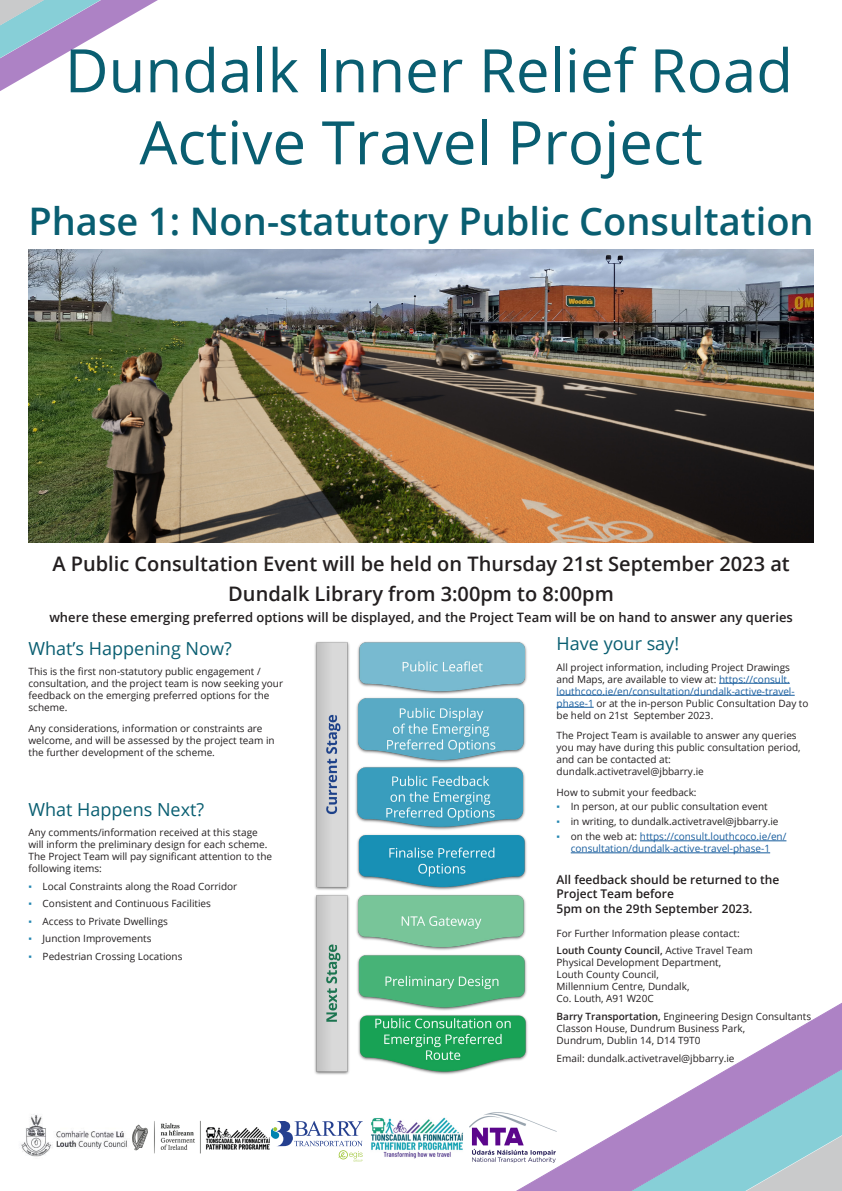
<style>
.page{position:relative;width:842px;height:1191px;background:#fff}
.page>*{position:absolute;margin:0;border:0;box-sizing:border-box;transform-origin:0 0}
.t1{font:60px "Open Sans";color:#095e71}
.t2{font:600 38px "Open Sans";color:#095e71}
.t3{font:600 20px "Open Sans";color:#231f20}
.t4{font:18px "Open Sans";color:#095e71}
.t5{font:600 13px "Open Sans";color:#231f20}
.t6{font:600 12px/14.4px "Open Sans";color:#231f20}
.t7{font:10px/12px "Open Sans";color:#231f20}
.t8{font:10px/12px "Open Sans";color:#175d9e;text-align:center}
.t9{font:600 10px "Open Sans";color:#231f20}
.s1{font-family:"Arial";color:#2185b0}
.s2{color:#175d9e}
.s3{color:#231f20}
.s4{font-weight:400}
.s5{font-weight:600}
</style>
<div class="page">
<svg style="left:469px;top:1003px;width:373px;height:188px"></svg>
<img style="left:21px;top:1114px;width:106px;height:43px">
<svg style="left:271px;top:1121px;width:92px;height:40px"></svg>
<img style="left:28px;top:249px;width:786px;height:293px">
<img style="left:371px;top:1117px;width:92px;height:41px">
<img style="left:132px;top:1121px;width:138px;height:33px">
<svg style="left:0;top:0;width:158px;height:91px"></svg>
<hr style="left:719px;top:683px;width:71px;height:1px;background:#175d9e">
<hr style="left:557px;top:695px;width:238px;height:1px;background:#175d9e">
<hr style="left:557px;top:707px;width:37px;height:1px;background:#175d9e">
<hr style="left:640px;top:840px;width:146px;height:1px;background:#175d9e">
<hr style="left:571px;top:852px;width:199px;height:1px;background:#175d9e">
<img style="left:314px;top:641px;width:215px;height:434px">
<p class="t1" style="left:65px;top:29px;width:730px">Dundalk Inner Relief Road</p>
<p class="t1" style="left:139px;top:101px;width:565px">Active Travel Project</p>
<p class="t2" style="left:28px;top:195px;width:787px">Phase 1: Non-statutory Public Consultation</p>
<p class="t3" style="left:52px;top:550px;width:739px">A Public Consultation Event will be held on Thursday 21st September 2023 at</p>
<p class="t3" style="left:228px;top:580px;width:387px">Dundalk Library from 3:00pm to 8:00pm</p>
<p class="t5" style="left:49px;top:608px;width:745px">where these emerging preferred options will be displayed, and the Project Team will be on hand to answer any queries</p>
<p class="t4" style="left:28px;top:636px;width:205px">What’s Happening Now?</p>
<p class="t7" style="left:28px;top:665px;width:256px">This is the first non-statutory public engagement / consultation, and the project team is now seeking your feedback on the emerging preferred options for the scheme.</p>
<p class="t7" style="left:28px;top:722px;width:248px">Any considerations, information or constraints are welcome, and will be assessed by the project team in the further development of the scheme.</p>
<p class="t4" style="left:28px;top:797px;width:177px">What Happens Next?</p>
<p class="t7" style="left:28px;top:826px;width:245px">Any comments/information received at this stage will inform the preliminary design for each scheme.<br>The Project Team will pay significant attention to the following items:</p>
<p class="t7" style="left:28px;top:880px;width:210px"><span class="s1">▪</span> Local Constraints along the Road Corridor</p>
<p class="t7" style="left:28px;top:897px;width:184px"><span class="s1">▪</span> Consistent and Continuous Facilities</p>
<p class="t7" style="left:28px;top:915px;width:141px"><span class="s1">▪</span> Access to Private Dwellings</p>
<p class="t7" style="left:28px;top:932px;width:125px"><span class="s1">▪</span> Junction Improvements</p>
<p class="t7" style="left:28px;top:950px;width:156px"><span class="s1">▪</span> Pedestrian Crossing Locations</p>
<p class="t4" style="left:557px;top:631px;width:124px">Have your say!</p>
<p class="t7" style="left:557px;top:660px;width:253px">All project information, including Project Drawings and Maps, are available to view at: <span class="s2">https://consult. louthcoco.ie/en/consultation/dundalk-active-travel&shy;phase-1</span> or at the in-person Public Consultation Day to be held on 21st September 2023.</p>
<p class="t7" style="left:557px;top:729px;width:246px">The Project Team is available to answer any queries you may have during this public consultation period, and can be contacted at: dundalk.activetravel@jbbarry.ie</p>
<p class="t7" style="left:557px;top:785px;width:141px">How to submit your feedback:</p>
<p class="t7" style="left:557px;top:800px;width:213px"><span class="s1">▪</span> In person, at our public consultation event</p>
<p class="t7" style="left:557px;top:815px;width:223px"><span class="s1">▪</span> in writing, to dundalk.activetravel@jbbarry.ie</p>
<p class="t8" style="left:557px;top:830px;width:231px"><span class="s1">▪</span> <span class="s3">on the web at:</span> https://consult.louthcoco.ie/en/ consultation/dundalk-active-travel-phase-1</p>
<p class="t6" style="left:557px;top:872px;width:224px">All feedback should be returned to the<br>Project Team before<br>5pm on the 29th September 2023.</p>
<p class="t7" style="left:557px;top:926px;width:185px">For Further Information please contact:</p>
<p class="t9" style="left:557px;top:943px;width:198px">Louth County Council, <span class="s4">Active Travel Team</span></p>
<p class="t7" style="left:557px;top:956px;width:166px">Physical Development Department,<br>Louth County Council,<br>Millennium Centre, Dundalk,<br>Co. Louth, A91 W20C</p>
<p class="t7" style="left:557px;top:1010px;width:256px"><span class="s5">Barry Transportation,</span> Engineering Design Consultants</p>
<p class="t7" style="left:557px;top:1022px;width:190px">Classon House, Dundrum Business Park,<br>Dundrum, Dublin 14, D14 T9T0</p>
<p class="t7" style="left:557px;top:1051px;width:179px">Email: dundalk.activetravel@jbbarry.ie</p>
</div>
